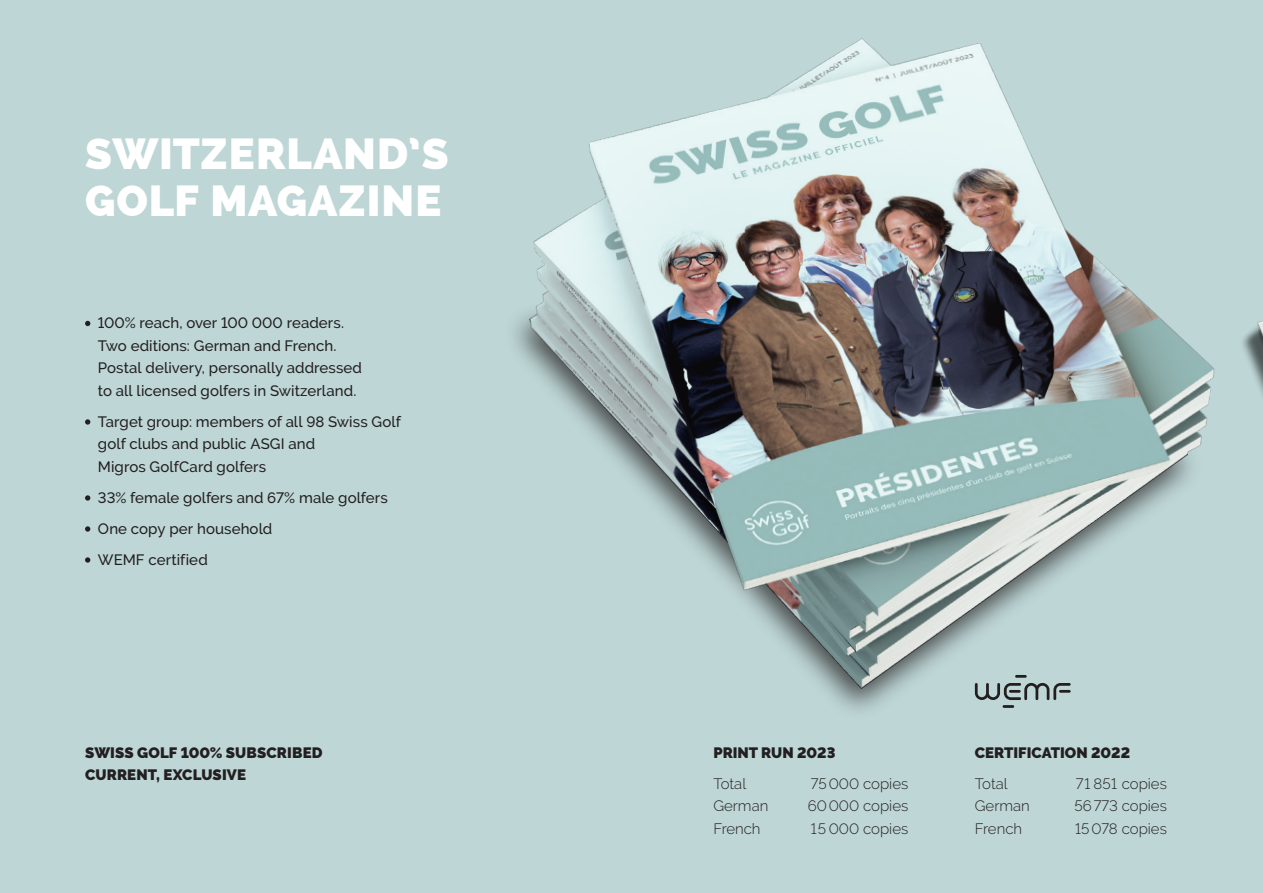
<style>
.page{position:relative;width:1263px;height:893px;background:#bed6d6}
.page>*{position:absolute;margin:0;border:0;box-sizing:border-box;transform-origin:0 0}
.t1{font:800 43.5px/47.8px "Raleway";letter-spacing:.02em;color:#fff}
.t2{font:500 15px/22.5px "Raleway";letter-spacing:.005em;color:#231f20}
.t3{font:300 15px "Raleway";color:#231f20}
.t4{font:900 15px/22.5px "Raleway";color:#231f20}
</style>
<div class="page">
<img style="left:514px;top:38px;width:701px;height:673px">
<img style="left:1243px;top:321px;width:20px;height:74px">
<svg style="left:85px;top:321px;width:5px;height:5px"></svg>
<svg style="left:85px;top:419px;width:5px;height:6px"></svg>
<svg style="left:85px;top:495px;width:5px;height:6px"></svg>
<svg style="left:85px;top:526px;width:5px;height:6px"></svg>
<svg style="left:85px;top:557px;width:5px;height:6px"></svg>
<svg style="left:975px;top:675px;width:96px;height:33px"></svg>
<h1 class="t1" style="left:85px;top:130px;width:365px">SWITZERLAND’S<br>GOLF MAGAZINE</h1>
<p class="t2" style="left:98px;top:312px;width:266px">100% reach, over 100 000 readers.<br>Two editions: German and French.<br>Postal delivery, personally addressed to all licensed golfers in Switzerland.</p>
<p class="t2" style="left:98px;top:410px;width:305px">Target group: members of all 98 Swiss Golf golf clubs and public ASGI and<br>Migros GolfCard golfers</p>
<p class="t2" style="left:98px;top:482px;width:291px;line-height:31px">33% female golfers and 67% male golfers<br>One copy per household<br>WEMF certified</p>
<p class="t4" style="left:85px;top:741px;width:239px">SWISS GOLF 100% SUBSCRIBED<br>CURRENT, EXCLUSIVE</p>
<p class="t4" style="left:975px;top:741px;width:157px">CERTIFICATION 2022</p>
<p class="t4" style="left:713px;top:741px;width:124px">PRINT RUN 2023</p>
<p class="t3" style="left:713px;top:775px;width:34px">Total</p>
<p class="t3" style="left:811px;top:775px;width:99px">75000 copies</p>
<p class="t3" style="left:713px;top:797px;width:57px">German</p>
<p class="t3" style="left:808px;top:797px;width:102px">60000 copies</p>
<p class="t3" style="left:713px;top:820px;width:49px">French</p>
<p class="t3" style="left:811px;top:820px;width:99px">15 000 copies</p>
<p class="t3" style="left:975px;top:775px;width:34px">Total</p>
<p class="t3" style="left:1076px;top:775px;width:93px">71 851 copies</p>
<p class="t3" style="left:975px;top:797px;width:57px">German</p>
<p class="t3" style="left:1074px;top:797px;width:94px">56773 copies</p>
<p class="t3" style="left:975px;top:820px;width:49px">French</p>
<p class="t3" style="left:1075px;top:820px;width:93px">15078 copies</p>
</div>
